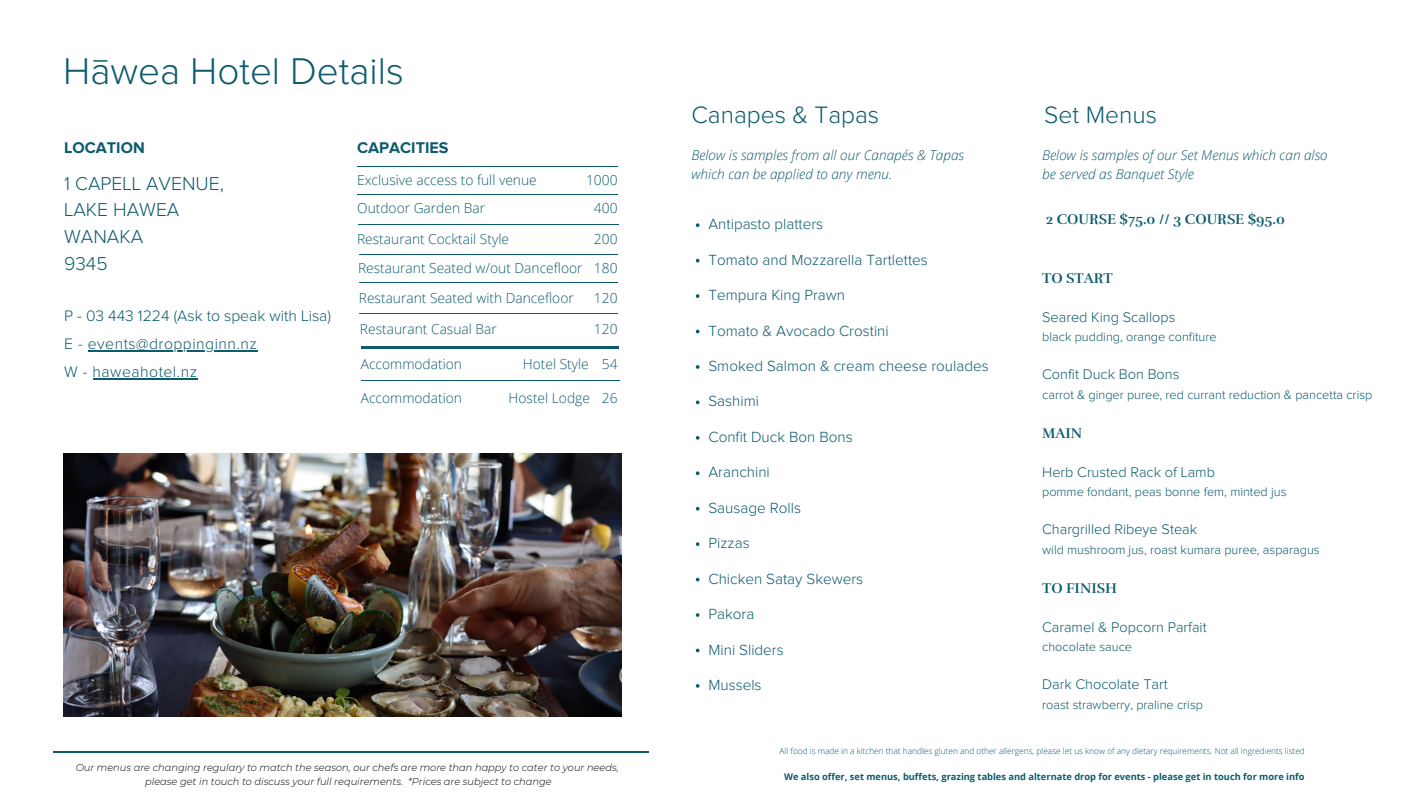
<style>
.page{position:relative;width:1418px;height:797px;background:#fff}
.page>*{position:absolute;margin:0;border:0;box-sizing:border-box;transform-origin:0 0}
.t1{font:300 38.62px "Proxima Nova";color:#0d5b6d}
.t2{font:300 24.62px "Proxima Nova";color:#0d5b6d}
.t3{font:300 19.25px/26.6px "Proxima Nova";color:#0d5b6d}
.t4{font:700 16.12px "Proxima Nova";color:#0d5b6d}
.t5{font:300 15.75px/27.6px "Proxima Nova";letter-spacing:.03em;color:#0d5b6d}
.t6{font:300 15.25px "Proxima Nova";color:#0d5b6d}
.t7{font:300 14.5px "Proxima Nova";color:#0d5b6d}
.t8{font:700 14.5px "Rufina";color:#0d5b6d}
.t9{font:300 13.75px/29.1px "Open Sans";color:#0d5b6d}
.t10{font:italic 300 13.62px/18.5px "Open Sans";color:#0d5b6d}
.t11{font:300 12.75px "Proxima Nova";color:#0d5b6d}
.t12{font:italic 300 9.88px/14px "Montserrat";color:#000;text-align:center}
.t13{font:700 9.25px "Open Sans";color:#0d5b6d}
.t14{font:300 8.25px "Open Sans";color:#0d5b6d}
</style>
<div class="page">
<hr style="left:53px;top:751px;width:595px;height:2px;background:#0d5b6d">
<hr style="left:357px;top:166px;width:261px;height:1px;background:#0d5b6d">
<hr style="left:357px;top:194px;width:261px;height:1px;background:#0d5b6d">
<hr style="left:358px;top:224px;width:261px;height:1px;background:#0d5b6d">
<img style="left:63px;top:454px;width:558px;height:262px">
<hr style="left:88px;top:350px;width:169px;height:1px;background:#0d5b6d">
<hr style="left:93px;top:378px;width:105px;height:2px;background:#0d5b6d">
<hr style="left:359px;top:282px;width:259px;height:1px;background:#0d5b6d">
<hr style="left:359px;top:313px;width:259px;height:1px;background:#0d5b6d">
<hr style="left:361px;top:346px;width:257px;height:3px;background:#0d5b6d">
<hr style="left:359px;top:254px;width:259px;height:1px;background:#0d5b6d">
<hr style="left:361px;top:380px;width:258px;height:1px;background:#0d5b6d">
<svg style="left:696px;top:223px;width:3px;height:4px"></svg>
<svg style="left:696px;top:294px;width:3px;height:4px"></svg>
<svg style="left:696px;top:365px;width:3px;height:4px"></svg>
<svg style="left:696px;top:400px;width:3px;height:4px"></svg>
<svg style="left:696px;top:436px;width:3px;height:4px"></svg>
<svg style="left:696px;top:471px;width:3px;height:4px"></svg>
<svg style="left:696px;top:542px;width:3px;height:4px"></svg>
<svg style="left:696px;top:613px;width:3px;height:4px"></svg>
<svg style="left:696px;top:684px;width:3px;height:4px"></svg>
<h1 class="t1" style="left:63px;top:50px;width:342px">Hāwea Hotel Details</h1>
<p class="t4" style="left:64px;top:138px;width:82px">LOCATION</p>
<h3 class="t3" style="left:64px;top:171px;width:161px">1 CAPELL AVENUE,<br>LAKE HAWEA<br>WANAKA<br>9345</h3>
<p class="t5" style="left:64px;top:302px;width:268px">P - 03 443 1224 (Ask to speak with Lisa)<br>E - events@droppinginn.nz<br>W - haweahotel.nz</p>
<p class="t4" style="left:357px;top:138px;width:93px">CAPACITIES</p>
<p class="t9" style="left:357px;top:165px;width:181px">Exclusive access to full venue</p>
<p class="t9" style="left:586px;top:165px;width:33px">1000</p>
<p class="t9" style="left:357px;top:194px;width:129px">Outdoor Garden Bar</p>
<p class="t9" style="left:357px;top:224px;width:227px">Restaurant Cocktail Style<br>Restaurant Seated w/out Dancefloor</p>
<p class="t9" style="left:594px;top:194px;width:25px">400</p>
<p class="t9" style="left:594px;top:224px;width:25px">200<br>180</p>
<p class="t9" style="left:359px;top:283px;width:216px">Restaurant Seated with Dancefloor</p>
<p class="t9" style="left:594px;top:283px;width:25px">120</p>
<p class="t9" style="left:594px;top:314px;width:25px">120</p>
<p class="t9" style="left:361px;top:349px;width:103px">Accommodation</p>
<p class="t9" style="left:523px;top:349px;width:96px">Hotel Style 54</p>
<p class="t9" style="left:361px;top:383px;width:103px">Accommodation</p>
<p class="t9" style="left:508px;top:383px;width:110px">Hostel Lodge 26</p>
<p class="t9" style="left:360px;top:314px;width:138px">Restaurant Casual Bar</p>
<p class="t12" style="left:76px;top:760px;width:544px">Our menus are changing regulary to match the season, our chefs are more than happy to cater to your needs, please get in touch to discuss your full requirements. *Prices are subject to change</p>
<h2 class="t2" style="left:691px;top:102px;width:189px">Canapes &amp; Tapas</h2>
<p class="t10" style="left:691px;top:146px;width:274px">Below is samples from all our Canapés &amp; Tapas which can be applied to any menu.</p>
<p class="t6" style="left:708px;top:216px;width:116px">Antipasto platters</p>
<p class="t6" style="left:708px;top:251px;width:221px">Tomato and Mozzarella Tartlettes</p>
<p class="t6" style="left:708px;top:287px;width:138px">Tempura King Prawn</p>
<p class="t6" style="left:708px;top:322px;width:182px">Tomato &amp; Avocado Crostini</p>
<p class="t6" style="left:708px;top:357px;width:282px">Smoked Salmon &amp; cream cheese roulades</p>
<p class="t6" style="left:708px;top:393px;width:52px">Sashimi</p>
<p class="t6" style="left:708px;top:428px;width:146px">Confit Duck Bon Bons</p>
<p class="t6" style="left:708px;top:464px;width:63px">Aranchini</p>
<p class="t6" style="left:708px;top:499px;width:94px">Sausage Rolls</p>
<p class="t6" style="left:708px;top:535px;width:43px">Pizzas</p>
<p class="t6" style="left:708px;top:570px;width:156px">Chicken Satay Skewers</p>
<p class="t6" style="left:708px;top:605px;width:47px">Pakora</p>
<p class="t6" style="left:708px;top:641px;width:77px">Mini Sliders</p>
<p class="t6" style="left:708px;top:676px;width:55px">Mussels</p>
<h2 class="t2" style="left:1044px;top:102px;width:114px">Set Menus</h2>
<p class="t10" style="left:1042px;top:146px;width:287px">Below is samples of our Set Menus which can also be served as Banquet Style</p>
<p class="t8" style="left:1045px;top:210px;width:241px">2 COURSE $75.0 // 3 COURSE $95.0</p>
<p class="t8" style="left:1042px;top:270px;width:72px">TO START</p>
<p class="t7" style="left:1042px;top:309px;width:135px">Seared King Scallops</p>
<p class="t11" style="left:1042px;top:330px;width:176px">black pudding, orange confiture</p>
<p class="t7" style="left:1042px;top:366px;width:139px">Confit Duck Bon Bons</p>
<p class="t11" style="left:1042px;top:387px;width:332px">carrot &amp; ginger puree, red currant reduction &amp; pancetta crisp</p>
<p class="t8" style="left:1042px;top:425px;width:42px">MAIN</p>
<p class="t7" style="left:1042px;top:464px;width:174px">Herb Crusted Rack of Lamb</p>
<p class="t11" style="left:1042px;top:485px;width:246px">pomme fondant, peas bonne fem, minted jus</p>
<p class="t7" style="left:1042px;top:521px;width:156px">Chargrilled Ribeye Steak</p>
<p class="t11" style="left:1042px;top:542px;width:279px">wild mushroom jus, roast kumara puree, asparagus</p>
<p class="t8" style="left:1042px;top:580px;width:76px">TO FINISH</p>
<p class="t7" style="left:1042px;top:619px;width:166px">Caramel &amp; Popcorn Parfait</p>
<p class="t11" style="left:1042px;top:640px;width:91px">chocolate sauce</p>
<p class="t7" style="left:1042px;top:676px;width:127px">Dark Chocolate Tart</p>
<p class="t11" style="left:1042px;top:697px;width:162px">roast strawberry, praline crisp</p>
<p class="t14" style="left:779px;top:745px;width:527px">All food is made in a kitchen that handles gluten and other allergens, please let us know of any dietary requirements. Not all ingredients listed</p>
<p class="t13" style="left:784px;top:770px;width:522px">We also offer, set menus, buffets, grazing tables and alternate drop for events - please get in touch for more info</p>
</div>
